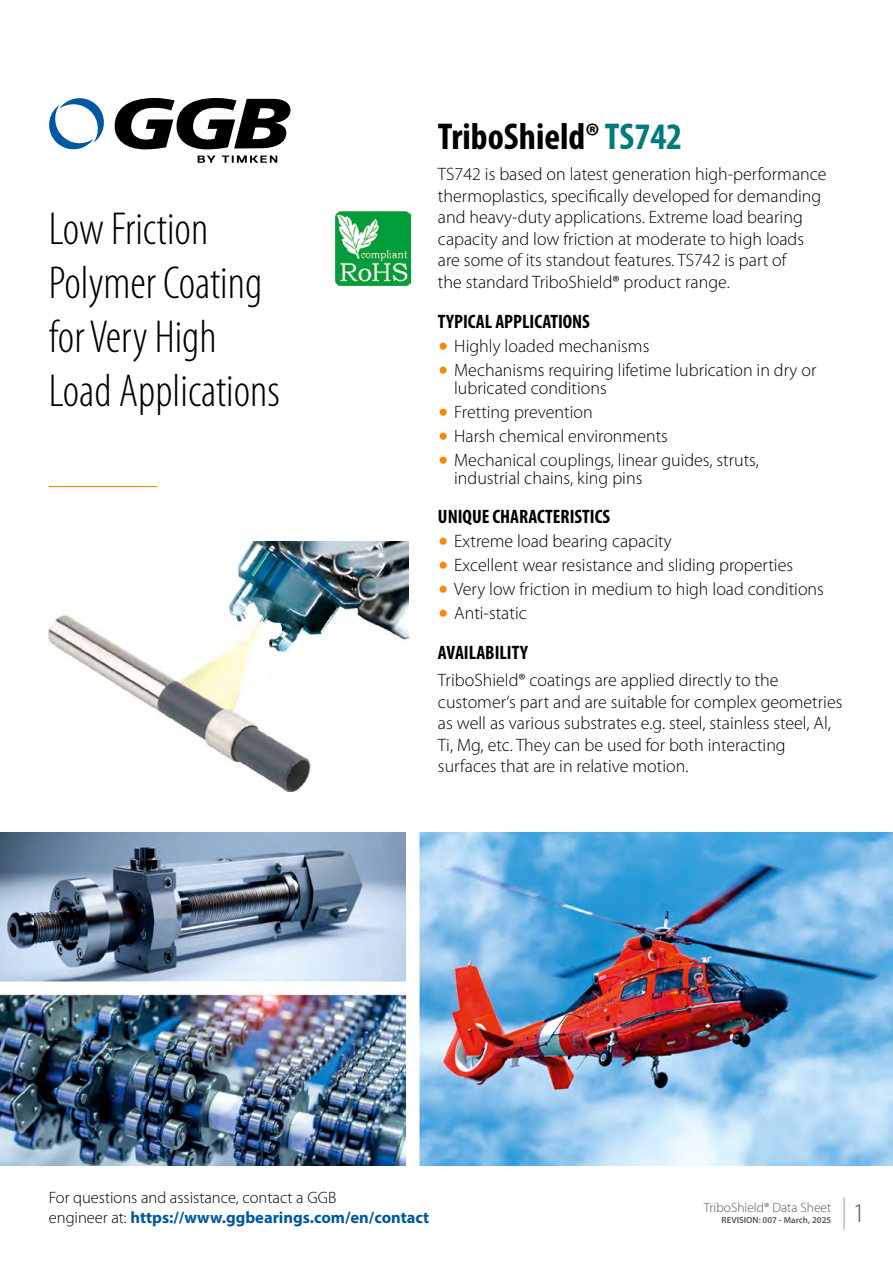
<style>
.page{position:relative;width:893px;height:1263px;background:#fff}
.page>*{position:absolute;margin:0;border:0;box-sizing:border-box;transform-origin:0 0}
.t1{font:300 condensed 46.5px/54px "Myriad Pro";color:#000}
.t2{font:700 condensed 37.5px "Myriad Pro";color:#000}
.t3{font:300 27px "Myriad Pro";color:#575756}
.t4{font:700 condensed 19.5px "Myriad Pro";color:#000}
.t5{font:300 18px/21.6px "Myriad Pro";color:#000}
.t6{font:300 16.5px/19.8px "Myriad Pro";color:#000}
.t7{font:300 13.5px "Myriad Pro";color:#575756}
.t8{font:600 9px "Myriad Pro";color:#575756}
.s1{color:#007b7b}
.s2{color:#f18a00}
.s3{font-weight:700;color:#0058a2}
</style>
<div class="page">
<svg style="left:198px;top:155px;width:79px;height:8px"></svg>
<svg style="left:49px;top:98px;width:55px;height:52px"></svg>
<svg style="left:115px;top:98px;width:175px;height:51px"></svg>
<img style="left:336px;top:211px;width:75px;height:75px">
<hr style="left:49px;top:486px;width:108px;height:1px;background:#f18a00">
<img style="left:49px;top:541px;width:360px;height:250px">
<img style="left:0;top:832px;width:893px;height:333px">
<hr style="left:844px;top:1197px;width:1px;height:33px;background:#9d9d9c">
<h1 class="t1" style="left:49px;top:202px;width:233px">Low Friction<br>Polymer Coating for Very High<br>Load Applications</h1>
<h2 class="t2" style="left:438px;top:113px;width:246px">TriboShield® <span class="s1">TS742</span></h2>
<p class="t5" style="left:438px;top:163px;width:390px">TS742 is based on latest generation high-performance thermoplastics, specifically developed for demanding and heavy-duty applications. Extreme load bearing capacity and low friction at moderate to high loads are some of its standout features. TS742 is part of<br>the standard TriboShield® product range.</p>
<p class="t4" style="left:438px;top:309px;width:153px">TYPICAL APPLICATIONS</p>
<p class="t5" style="left:438px;top:335px;width:213px"><span class="s2">•</span> Highly loaded mechanisms</p>
<p class="t5" style="left:454px;top:360px;width:364px;line-height:18px;text-indent:-16px"><span class="s2">•</span> Mechanisms requiring lifetime lubrication in dry or lubricated conditions</p>
<p class="t5" style="left:438px;top:401px;width:156px"><span class="s2">•</span> Fretting prevention</p>
<p class="t5" style="left:438px;top:425px;width:231px"><span class="s2">•</span> Harsh chemical environments</p>
<p class="t5" style="left:454px;top:450px;width:306px;line-height:18px;text-indent:-16px"><span class="s2">•</span> Mechanical couplings, linear guides, struts, industrial chains, king pins</p>
<p class="t4" style="left:438px;top:505px;width:174px">UNIQUE CHARACTERISTICS</p>
<p class="t5" style="left:438px;top:530px;width:235px"><span class="s2">•</span> Extreme load bearing capacity</p>
<p class="t5" style="left:438px;top:554px;width:357px"><span class="s2">•</span> Excellent wear resistance and sliding properties</p>
<p class="t5" style="left:438px;top:578px;width:387px"><span class="s2">•</span> Very low friction in medium to high load conditions</p>
<p class="t5" style="left:438px;top:602px;width:90px"><span class="s2">•</span> Anti-static</p>
<p class="t4" style="left:438px;top:640px;width:91px">AVAILABILITY</p>
<p class="t5" style="left:438px;top:669px;width:406px">TriboShield® coatings are applied directly to the customer‘s part and are suitable for complex geometries as well as various substrates e.g. steel, stainless steel, Al, Ti, Mg, etc. They can be used for both interacting surfaces that are in relative motion.</p>
<p class="t6" style="left:49px;top:1187px;width:382px">For questions and assistance, contact a GGB<br>engineer at: <span class="s3">https://www.ggbearings.com/en/contact</span></p>
<p class="t7" style="left:704px;top:1200px;width:129px">TriboShield® Data Sheet</p>
<p class="t8" style="left:722px;top:1214px;width:111px">REVISION: 007 - March, 2025</p>
<h3 class="t3" style="left:853px;top:1197px;width:15px">1</h3>
</div>
